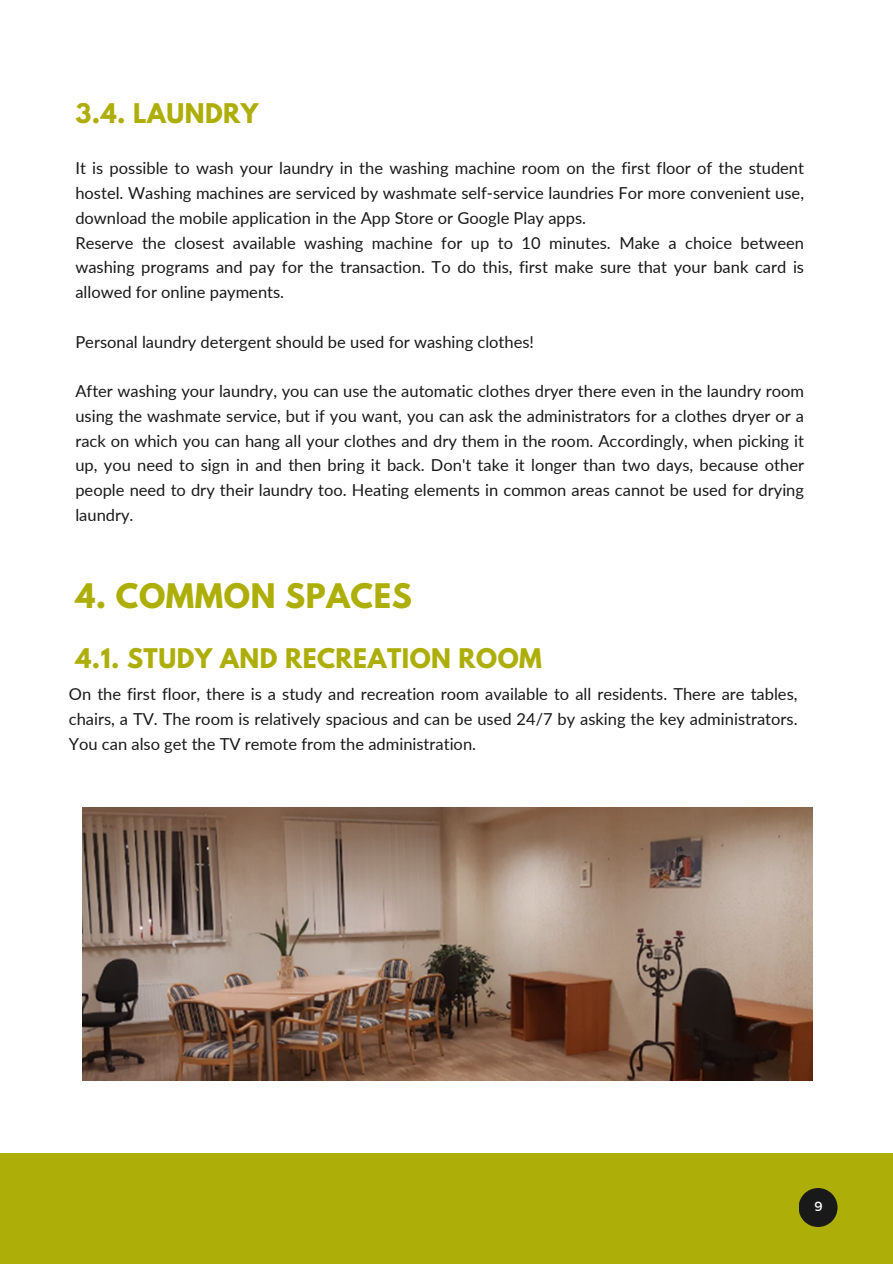
<style>
.page{position:relative;width:893px;height:1264px;background:#fff}
.page>*{position:absolute;margin:0;border:0;box-sizing:border-box;transform-origin:0 0}
.t1{font:700 30px "League Spartan";letter-spacing:.02em;color:#aeae08}
.t2{font:700 24px "League Spartan";letter-spacing:.02em;color:#aeae08}
.t3{font:16.5px/24.8px "Lato";color:#191919;text-align:justify}
.t4{font:13.2px "Montserrat";color:#fff}
</style>
<div class="page">
<div style="left:0;top:1153px;width:892px;height:110px;background:#aeae08"></div>
<svg style="left:799px;top:1188px;width:38px;height:38px"></svg>
<img style="left:83px;top:808px;width:729px;height:272px">
<h2 class="t2" style="left:75px;top:102px;width:185px">3.4. LAUNDRY</h2>
<p class="t3" style="left:75px;top:155px;width:730px;text-align:left">It is possible to wash your laundry in the washing machine room on the first floor of the student hostel. Washing machines are serviced by washmate self-service laundries For more convenient use, download the mobile application in the App Store or Google Play apps.<br>Reserve the closest available washing machine for up to 10 minutes. Make a choice between washing programs and pay for the transaction. To do this, first make sure that your bank card is allowed for online payments.</p>
<p class="t3" style="left:75px;top:329px;width:460px">Personal laundry detergent should be used for washing clothes!</p>
<p class="t3" style="left:75px;top:378px;width:730px">After washing your laundry, you can use the automatic clothes dryer there even in the laundry room using the washmate service, but if you want, you can ask the administrators for a clothes dryer or a rack on which you can hang all your clothes and dry them in the room. Accordingly, when picking it up, you need to sign in and then bring it back. Don't take it longer than two days, because other people need to dry their laundry too. Heating elements in common areas cannot be used for drying laundry.</p>
<h1 class="t1" style="left:75px;top:581px;width:338px">4. COMMON SPACES</h1>
<h2 class="t2" style="left:75px;top:647px;width:468px">4.1. STUDY AND RECREATION ROOM</h2>
<p class="t3" style="left:69px;top:681px;width:730px">On the first floor, there is a study and recreation room available to all residents. There are tables, chairs, a TV. The room is relatively spacious and can be used 24/7 by asking the key administrators.<br>You can also get the TV remote from the administration.</p>
<p class="t4" style="left:814px;top:1197px;width:10px">9</p>
</div>
